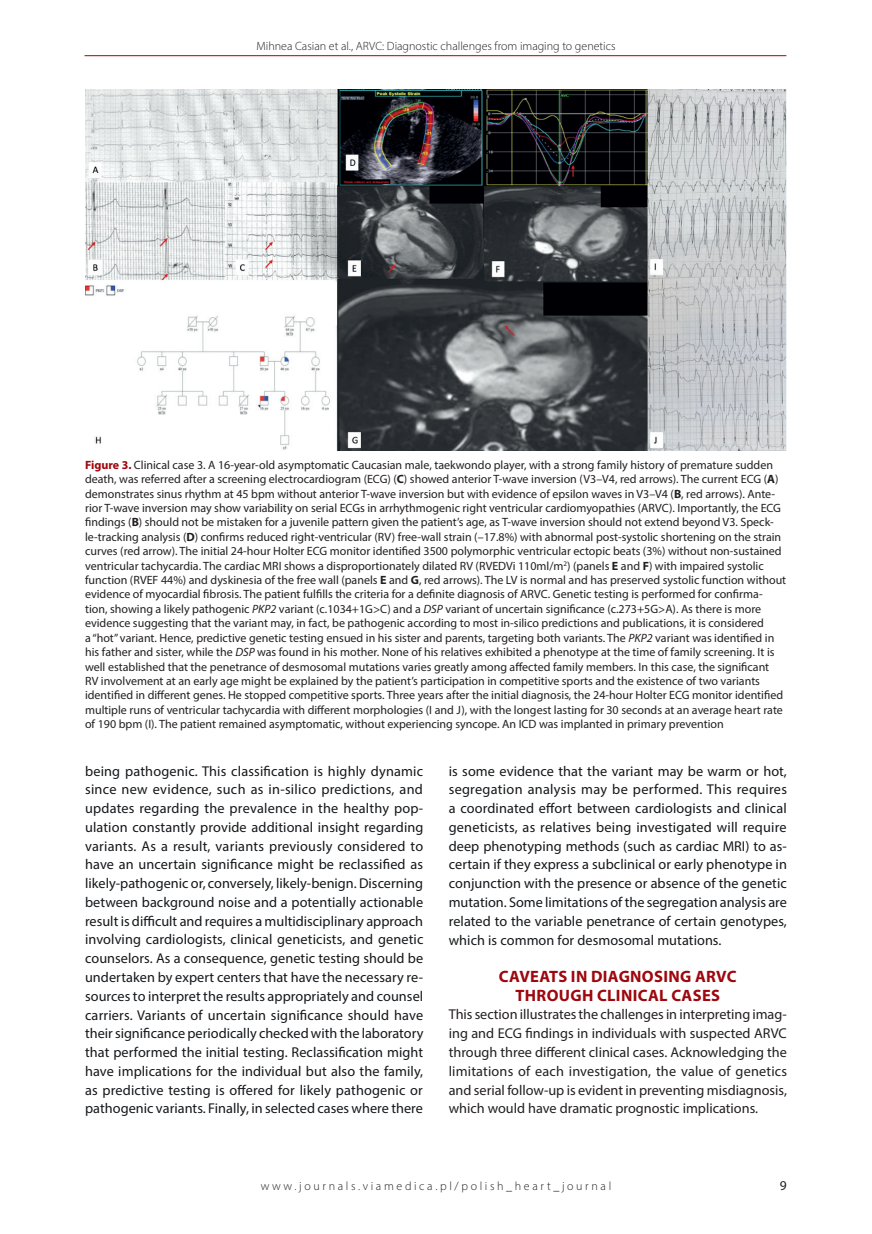
<style>
.page{position:relative;width:872px;height:1234px;background:#fff}
.page>*{position:absolute;margin:0;border:0;box-sizing:border-box;transform-origin:0 0}
.t1{font:700 16.5px/18.8px "Myriad Pro";letter-spacing:.02em;color:#9d070d;text-align:center}
.t2{font:14.25px/18.8px "Myriad Pro";letter-spacing:.005em;color:#14171a;text-align:justify}
.t3{font:14.25px/18.8px "Myriad Pro";color:#231f20;text-align:justify}
.t4{font:13.5px "Myriad Pro";color:#231f20}
.t5{font:12px/14.4px "Myriad Pro";color:#231f20}
.t6{font:300 12px "Myriad Pro";color:#231f20}
.t7{font:300 12px "Myriad Pro";letter-spacing:.22em;color:#231f20}
.s1{font-weight:700;color:#9d070d}
.s2{font-weight:700}
.s3{font-style:italic}
</style>
<div class="page">
<hr style="left:85px;top:55px;width:701px;height:1px;background:#9d070d">
<img style="left:85px;top:89px;width:702px;height:361px">
<p class="t6" style="left:256px;top:39px;width:361px">Mihnea Casian et al., ARVC: Diagnostic challenges from imaging to genetics</p>
<p class="t5" style="left:85px;top:457px;width:702px"><span class="s1">Figure 3.</span> Clinical case 3. A 16-year-old asymptomatic Caucasian male, taekwondo player, with a strong family history of premature sudden death, was referred after a screening electrocardiogram (ECG) (<span class="s2">C</span>) showed anterior T-wave inversion (V3–V4, red arrows). The current ECG (<span class="s2">A</span>) demonstrates sinus rhythm at 45 bpm without anterior T-wave inversion but with evidence of epsilon waves in V3–V4 (<span class="s2">B</span>, red arrows). Ante&shy;rior T-wave inversion may show variability on serial ECGs in arrhythmogenic right ventricular cardiomyopathies (ARVC). Importantly, the ECG findings (<span class="s2">B</span>) should not be mistaken for a juvenile pattern given the patient’s age, as T-wave inversion should not extend beyond V3. Speck&shy;le-tracking analysis (<span class="s2">D</span>) confirms reduced right-ventricular (RV) free-wall strain (–17.8%) with abnormal post-systolic shortening on the strain curves (red arrow). The initial 24-hour Holter ECG monitor identified 3500 polymorphic ventricular ectopic beats (3%) without non-sustained ventricular tachycardia. The cardiac MRI shows a disproportionately dilated RV (RVEDVi 110ml/m<sup>2</sup>) (panels <span class="s2">E</span> and <span class="s2">F</span>) with impaired systolic function (RVEF 44%) and dyskinesia of the free wall (panels <span class="s2">E</span> and <span class="s2">G</span>, red arrows). The LV is normal and has preserved systolic function without evidence of myocardial fibrosis. The patient fulfills the criteria for a definite diagnosis of ARVC. Genetic testing is performed for confirma&shy;tion, showing a likely pathogenic <span class="s3">PKP2</span> variant (c.1034+1G&gt;C) and a <span class="s3">DSP</span> variant of uncertain significance (c.273+5G&gt;A). As there is more evidence suggesting that the variant may, in fact, be pathogenic according to most in-silico predictions and publications, it is considered<br>a “hot” variant. Hence, predictive genetic testing ensued in his sister and parents, targeting both variants. The <span class="s3">PKP2</span> variant was identified in his father and sister, while the <span class="s3">DSP</span> was found in his mother. None of his relatives exhibited a phenotype at the time of family screening. It is well established that the penetrance of desmosomal mutations varies greatly among affected family members. In this case, the significant<br>RV involvement at an early age might be explained by the patient’s participation in competitive sports and the existence of two variants identified in different genes. He stopped competitive sports. Three years after the initial diagnosis, the 24-hour Holter ECG monitor identified multiple runs of ventricular tachycardia with different morphologies (I and J), with the longest lasting for 30 seconds at an average heart rate of 190 bpm (I). The patient remained asymptomatic, without experiencing syncope. An ICD was implanted in primary prevention</p>
<p class="t2" style="left:85px;top:761px;width:340px">being pathogenic. This classification is highly dynamic since new evidence, such as in-silico predictions, and updates regarding the prevalence in the healthy pop&shy;ulation constantly provide additional insight regarding variants. As a result, variants previously considered to have an uncertain significance might be reclassified as likely-pathogenic or, conversely, likely-benign. Discerning between background noise and a potentially actionable result is difficult and requires a multidisciplinary approach involving cardiologists, clinical geneticists, and genetic counselors. As a consequence, genetic testing should be undertaken by expert centers that have the necessary re&shy;sources to interpret the results appropriately and counsel carriers. Variants of uncertain significance should have their significance periodically checked with the laboratory that performed the initial testing. Reclassification might have implications for the individual but also the family, as predictive testing is offered for likely pathogenic or pathogenic variants. Finally, in selected cases where there</p>
<p class="t2" style="left:449px;top:761px;width:340px">is some evidence that the variant may be warm or hot, segregation analysis may be performed. This requires a coordinated effort between cardiologists and clinical geneticists, as relatives being investigated will require deep phenotyping methods (such as cardiac MRI) to as&shy;certain if they express a subclinical or early phenotype in conjunction with the presence or absence of the genetic mutation. Some limitations of the segregation analysis are related to the variable penetrance of certain genotypes, which is common for desmosomal mutations.</p>
<h1 class="t1" style="left:499px;top:966px;width:239px">CAVEATS IN DIAGNOSING ARVC<br>THROUGH CLINICAL CASES</h1>
<p class="t3" style="left:449px;top:1004px;width:340px">This section illustrates the challenges in interpreting imag&shy;ing and ECG findings in individuals with suspected ARVC through three different clinical cases. Acknowledging the limitations of each investigation, the value of genetics and serial follow-up is evident in preventing misdiagnosis, which would have dramatic prognostic implications.</p>
<p class="t7" style="left:261px;top:1178px;width:352px">www.journals.viamedica.pl/polish_heart_journal</p>
<p class="t4" style="left:780px;top:1176px;width:8px">9</p>
</div>
